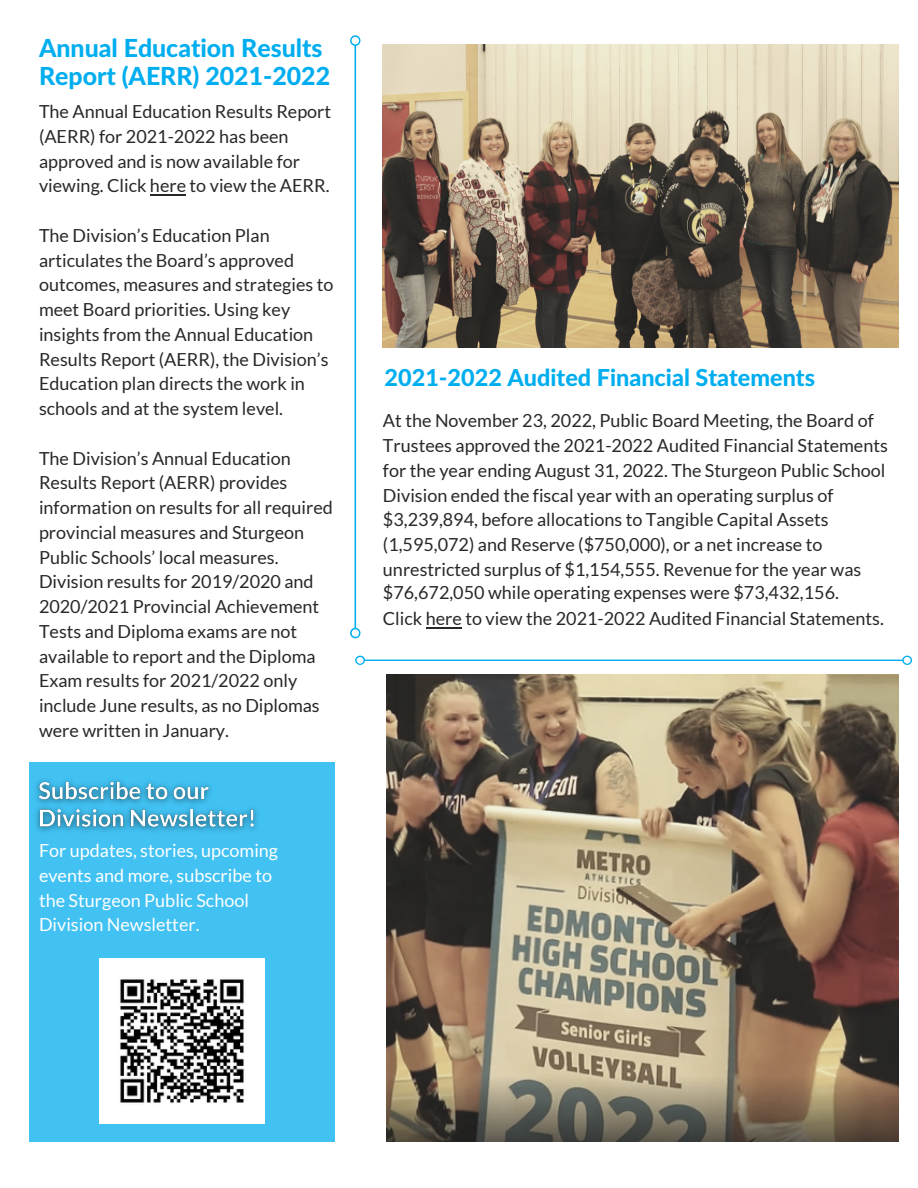
<style>
.page{position:relative;width:918px;height:1188px;background:#fff}
.page>*{position:absolute;margin:0;border:0;box-sizing:border-box;transform-origin:0 0}
.t1{font:800 24.9px/28.2px "Lato Latin";color:#00aeef}
.t2{font:800 23.4px "Lato Latin";color:#00aeef}
.t3{font:18px/24.8px "Lato";color:#282828}
.t4{font:18px/24.8px "Lato";color:#fff}
</style>
<div class="page">
<img style="left:383px;top:45px;width:515px;height:303px">
<svg style="left:350px;top:35px;width:10px;height:603px"></svg>
<svg style="left:355px;top:656px;width:557px;height:9px"></svg>
<img style="left:387px;top:674px;width:512px;height:467px">
<div style="left:29px;top:762px;width:306px;height:379px;background:#41c2f3"></div>
<img style="left:99px;top:958px;width:166px;height:166px">
<img style="left:35px;top:779px;width:223px;height:53px">
<hr style="left:426px;top:628px;width:36px;height:1px;background:#282828">
<hr style="left:150px;top:195px;width:36px;height:1px;background:#282828">
<h1 class="t1" style="left:39px;top:35px;width:293px">Annual Education Results<br>Report (AERR) 2021-2022</h1>
<p class="t3" style="left:39px;top:99px;width:294px">The Annual Education Results Report (AERR) for 2021-2022 has been approved and is now available for viewing. Click here to view the AERR.</p>
<p class="t3" style="left:39px;top:222px;width:296px">The Division’s Education Plan articulates the Board’s approved outcomes, measures and strategies to meet Board priorities. Using key insights from the Annual Education Results Report (AERR), the Division’s Education plan directs the work in schools and at the system level.</p>
<p class="t3" style="left:39px;top:445px;width:295px">The Division’s Annual Education Results Report (AERR) provides information on results for all required provincial measures and Sturgeon Public Schools’ local measures.<br>Division results for 2019/2020 and 2020/2021 Provincial Achievement Tests and Diploma exams are not available to report and the Diploma Exam results for 2021/2022 only include June results, as no Diplomas were written in January.</p>
<p class="t4" style="left:39px;top:838px;width:241px">For updates, stories, upcoming events and more, subscribe to the Sturgeon Public School<br>Division Newsletter.</p>
<p class="t2" style="left:385px;top:367px;width:432px">2021-2022 Audited Financial Statements</p>
<p class="t3" style="left:383px;top:408px;width:506px">At the November 23, 2022, Public Board Meeting, the Board of Trustees approved the 2021-2022 Audited Financial Statements for the year ending August 31, 2022. The Sturgeon Public School Division ended the fiscal year with an operating surplus of $3,239,894, before allocations to Tangible Capital Assets (1,595,072) and Reserve ($750,000), or a net increase to unrestricted surplus of $1,154,555. Revenue for the year was $76,672,050 while operating expenses were $73,432,156.</p>
<p class="t3" style="left:383px;top:606px;width:502px">Click here to view the 2021-2022 Audited Financial Statements.</p>
</div>
